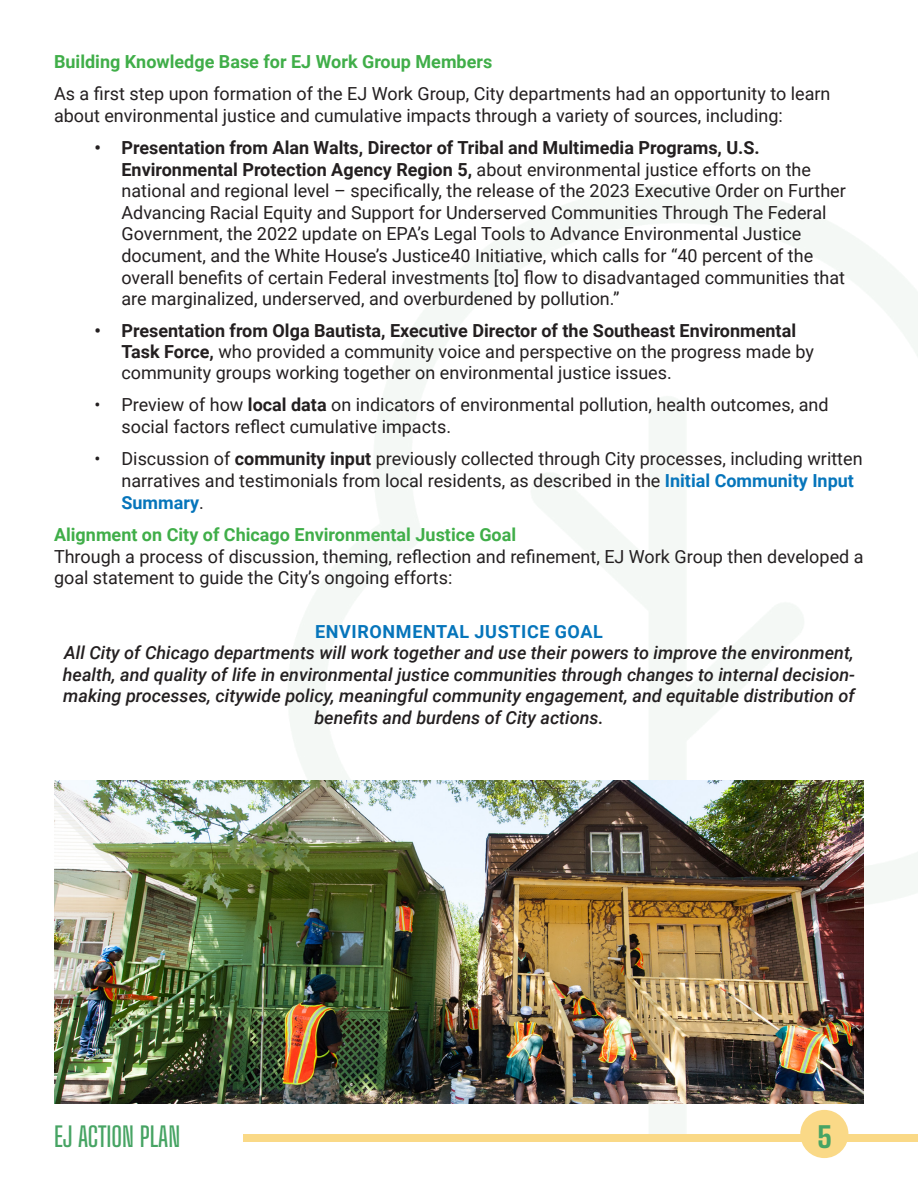
<style>
.page{position:relative;width:918px;height:1188px;background:#fff}
.page>*{position:absolute;margin:0;border:0;box-sizing:border-box;transform-origin:0 0}
.t1{font:100 28.5px "Big Shoulders 10 pt";color:#47a464}
.t2{font:600 27px "Big Shoulders Display";color:#47a464}
.t3{font:18px/21.6px "Roboto";color:#231f20}
.t4{font:italic 500 18px/21.6px "Roboto";color:#231f20;text-align:center}
.Paragraph_Style_1{font:700 18px "Roboto";color:#40ae49}
.s1{font-weight:700}
.s2{font-weight:700;color:#0675bb}
.s3{font-weight:700;font-style:normal;color:#0675bb}
</style>
<div class="page">
<div style="left:243px;top:1134px;width:675px;height:7px;background:#fad987"></div>
<div style="left:800px;top:1110px;width:48px;height:48px;background:#fad987;border-radius:50%"></div>
<img style="left:275px;top:185px;width:643px;height:949px">
<img style="left:54px;top:781px;width:810px;height:323px">
<p class="Paragraph_Style_1" style="left:54px;top:48px;width:440px">Building Knowledge Base for EJ Work Group Members</p>
<p class="t3" style="left:54px;top:82px;width:778px">As a first step upon formation of the EJ Work Group, City departments had an opportunity to learn about environmental justice and cumulative impacts through a variety of sources, including:</p>
<p class="t3" style="left:122px;top:136px;width:726px;text-indent:-27px"><span class="s1">• Presentation from Alan Walts, Director of Tribal and Multimedia Programs, U.S.<br>Environmental Protection Agency Region 5,</span> about environmental justice efforts on the national and regional level – specifically, the release of the 2023 Executive Order on Further Advancing Racial Equity and Support for Underserved Communities Through The Federal Government, the 2022 update on EPA’s Legal Tools to Advance Environmental Justice document, and the White House’s Justice40 Initiative, which calls for “40 percent of the overall benefits of certain Federal investments [to] flow to disadvantaged communities that are marginalized, underserved, and overburdened by pollution.”</p>
<p class="t3" style="left:122px;top:319px;width:694px;line-height:21px;text-indent:-27px"><span class="s1">• Presentation from Olga Bautista, Executive Director of the Southeast Environmental<br>Task Force,</span> who provided a community voice and perspective on the progress made by community groups working together on environmental justice issues.</p>
<p class="t3" style="left:122px;top:393px;width:709px;text-indent:-27px">• Preview of how <span class="s1">local data</span> on indicators of environmental pollution, health outcomes, and social factors reflect cumulative impacts.</p>
<p class="t3" style="left:122px;top:447px;width:743px;text-indent:-27px">• Discussion of <span class="s1">community input</span> previously collected through City processes, including written narratives and testimonials from local residents, as described in the <span class="s2">Initial Community Input<br>Summary</span>.</p>
<p class="Paragraph_Style_1" style="left:54px;top:522px;width:464px">Alignment on City of Chicago Environmental Justice Goal</p>
<p class="t3" style="left:54px;top:545px;width:811px">Through a process of discussion, theming, reflection and refinement, EJ Work Group then developed a goal statement to guide the City’s ongoing efforts:</p>
<p class="t4" style="left:63px;top:620px;width:794px"><span class="s3">ENVIRONMENTAL JUSTICE GOAL<br></span>All City of Chicago departments will work together and use their powers to improve the environment, health, and quality of life in environmental justice communities through changes to internal decision&shy;making processes, citywide policy, meaningful community engagement, and equitable distribution of benefits and burdens of City actions.</p>
<h2 class="t2" style="left:54px;top:1116px;width:128px">EJ ACTION PLAN</h2>
<h1 class="t1" style="left:817px;top:1117px;width:16px">5</h1>
</div>
